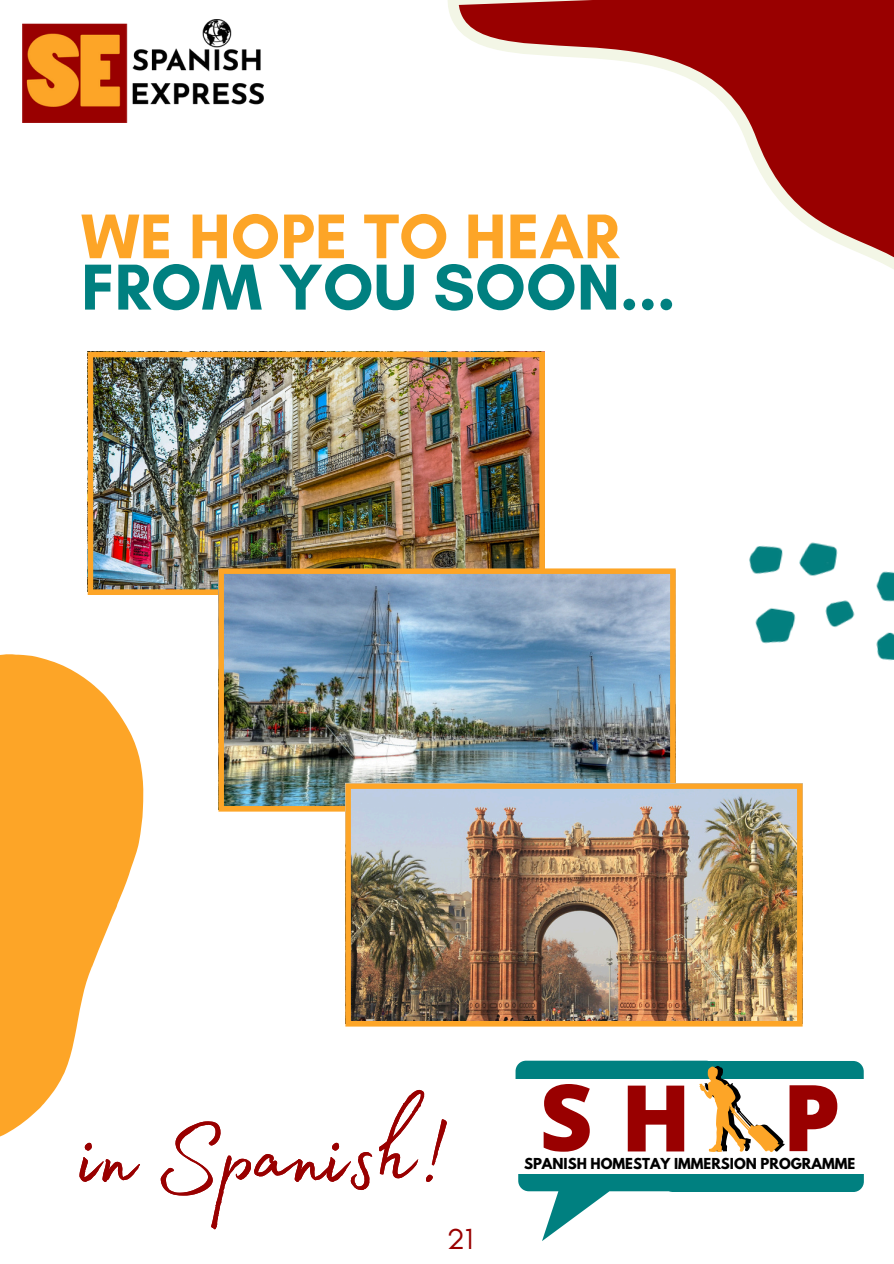
<style>
.page{position:relative;width:894px;height:1264px;background:#fff}
.page>*{position:absolute;margin:0;border:0;box-sizing:border-box;transform-origin:0 0}
.t1{font:119.25px "Madelyn Fill";color:#900}
.t2{font:800 92.25px "Open Sans";color:#900}
.t3{font:700 66px "Glacial Indifference";color:#008080}
.t4{font:700 64.2px "Glacial Indifference";color:#fda527}
.t5{font:29.4px "Glacial Indifference";color:#900}
.t6{font:700 13.35px "League Spartan";color:#000}
</style>
<div class="page">
<img style="left:88px;top:352px;width:456px;height:243px">
<img style="left:218px;top:568px;width:457px;height:243px">
<img style="left:345px;top:783px;width:457px;height:243px">
<svg style="left:518px;top:1174px;width:345px;height:67px"></svg>
<svg style="left:515px;top:1060px;width:348px;height:92px"></svg>
<img style="left:22px;top:19px;width:241px;height:104px">
<svg style="left:0;top:654px;width:143px;height:483px;fill:#fda527"></svg>
<svg style="left:447px;top:0;width:446px;height:375px"></svg>
<img style="left:703px;top:542px;width:190px;height:277px">
<p class="t4" style="left:81px;top:197px;width:539px">WE HOPE TO HEAR</p>
<p class="t3" style="left:81px;top:247px;width:596px">FROM YOU SOON...</p>
<h1 class="t1" style="left:77px;top:1065px;width:371px">in Spanish!</h1>
<p class="t5" style="left:446px;top:1220px;width:28px">21</p>
<p class="t2" style="left:539px;top:1052px;width:153px">S H</p>
<h2 class="t2" style="left:782px;top:1052px;width:60px">P</h2>
<p class="t6" style="left:524px;top:1156px;width:332px">SPANISH HOMESTAY IMMERSION PROGRAMME</p>
</div>
